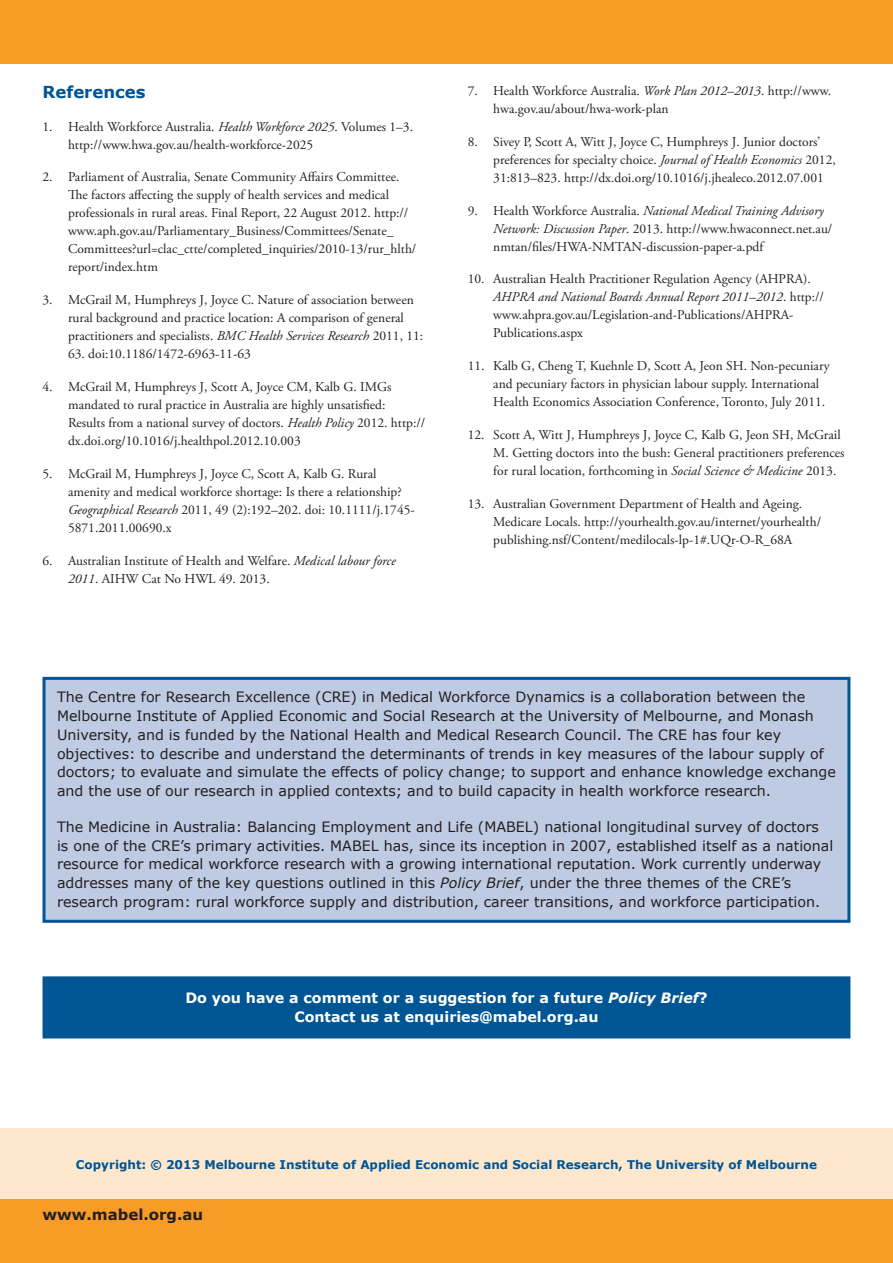
<style>
.page{position:relative;width:893px;height:1263px;background:#fff}
.page>*{position:absolute;margin:0;border:0;box-sizing:border-box;transform-origin:0 0}
.t1{font:700 16.5px "Verdana";color:#005595}
.t2{font:700 15px "Verdana";color:#231f20}
.t3{font:14.25px/18.8px "Verdana";color:#231f20}
.t4{font:700 14.25px/18.8px "Verdana";color:#fff;text-align:center}
.t5{font:13.5px/18px "Adobe Garamond Pro";color:#231f20}
.t6{font:700 12px "Verdana";color:#005595}
.s1{font-style:italic}
</style>
<div class="page">
<div style="left:0;top:1128px;width:893px;height:73px;background:#fee8cd"></div>
<div style="left:0;top:0;width:893px;height:64px;background:#f89c27"></div>
<div style="left:0;top:1199px;width:893px;height:64px;background:#f89c27"></div>
<div style="left:44px;top:978px;width:805px;height:59px;background:#005595"></div>
<div style="left:43px;top:976px;width:807px;height:62px;border:3px solid #005595"></div>
<div style="left:44px;top:678px;width:805px;height:243px;background:#bfcbe3"></div>
<div style="left:43px;top:677px;width:807px;height:246px;border:3px solid #005595"></div>
<p class="t1" style="left:43px;top:80px;width:105px">References</p>
<p class="t5" style="left:68px;top:118px;width:347px;text-indent:-26px">1. Health Workforce Australia. <span class="s1">Health Workforce 2025</span>. Volumes 1–3. http://www.hwa.gov.au/health-workforce-2025</p>
<p class="t5" style="left:68px;top:169px;width:350px;text-indent:-26px">2. Parliament of Australia, Senate Community Affairs Committee.<br>The factors affecting the supply of health services and medical professionals in rural areas. Final Report, 22 August 2012. http:// www.aph.gov.au/Parliamentary_Business/Committees/Senate_ Committees?url=clac_ctte/completed_inquiries/2010-13/rur_hlth/ report/index.htm</p>
<p class="t5" style="left:68px;top:291px;width:357px;text-indent:-26px">3. McGrail M, Humphreys J, Joyce C. Nature of association between rural background and practice location: A comparison of general practitioners and specialists. <span class="s1">BMC Health Services Research</span> 2011, 11:</p>
<p class="t5" style="left:68px;top:345px;width:184px">63. doi:10.1186/1472-6963-11-63</p>
<p class="t5" style="left:68px;top:378px;width:359px;text-indent:-26px">4. McGrail M, Humphreys J, Scott A, Joyce CM, Kalb G. IMGs mandated to rural practice in Australia are highly unsatisfied:<br>Results from a national survey of doctors. <span class="s1">Health Policy</span> 2012. http:// dx.doi.org/10.1016/j.healthpol.2012.10.003</p>
<p class="t5" style="left:68px;top:465px;width:348px;text-indent:-26px">5. McGrail M, Humphreys J, Joyce C, Scott A, Kalb G. Rural amenity and medical workforce shortage: Is there a relationship?<br><span class="s1">Geographical Research</span> 2011, 49 (2):192–202. doi: 10.1111/j.1745- 5871.2011.00690.x</p>
<p class="t5" style="left:68px;top:552px;width:329px;text-indent:-26px">6. Australian Institute of Health and Welfare. <span class="s1">Medical labour force<br>2011</span>. AIHW Cat No HWL 49. 2013.</p>
<p class="t5" style="left:493px;top:82px;width:339px;text-indent:-26px">7. Health Workforce Australia. <span class="s1">Work Plan 2012–2013</span>. http://www. hwa.gov.au/about/hwa-work-plan</p>
<p class="t5" style="left:493px;top:133px;width:344px;text-indent:-26px">8. Sivey P, Scott A, Witt J, Joyce C, Humphreys J. Junior doctors’ preferences for specialty choice. <span class="s1">Journal of Health Economics</span> 2012,<br>31:813–823. http://dx.doi.org/10.1016/j.jhealeco.2012.07.001</p>
<p class="t5" style="left:493px;top:202px;width:341px;text-indent:-26px">9. Health Workforce Australia. <span class="s1">National Medical Training Advisory<br>Network: Discussion Paper</span>. 2013. http://www.hwaconnect.net.au/ nmtan/files/HWA-NMTAN-discussion-paper-a.pdf</p>
<p class="t5" style="left:493px;top:271px;width:332px;text-indent:-26px">10. Australian Health Practitioner Regulation Agency (AHPRA).<br><span class="s1">AHPRA and National Boards Annual Report 2011–2012</span>. http:// www.ahpra.gov.au/Legislation-and-Publications/AHPRA-Publications.aspx</p>
<p class="t5" style="left:493px;top:358px;width:338px;text-indent:-26px">11. Kalb G, Cheng T, Kuehnle D, Scott A, Jeon SH. Non-pecuniary and pecuniary factors in physician labour supply. International<br>Health Economics Association Conference, Toronto, July 2011.</p>
<p class="t5" style="left:493px;top:426px;width:353px;text-indent:-26px">12. Scott A, Witt J, Humphreys J, Joyce C, Kalb G, Jeon SH, McGrail<br>M. Getting doctors into the bush: General practitioners preferences for rural location, forthcoming in <span class="s1">Social Science &amp; Medicine</span> 2013.</p>
<p class="t5" style="left:493px;top:495px;width:329px;text-indent:-26px">13. Australian Government Department of Health and Ageing.<br>Medicare Locals. http://yourhealth.gov.au/internet/yourhealth/ publishing.nsf/Content/medilocals-lp-1#.UQr-O-R_68A</p>
<p class="t3" style="left:57px;top:687px;width:780px">The Centre for Research Excellence (CRE) in Medical Workforce Dynamics is a collaboration between the Melbourne Institute of Applied Economic and Social Research at the University of Melbourne, and Monash University, and is funded by the National Health and Medical Research Council. The CRE has four key objectives: to describe and understand the determinants of trends in key measures of the labour supply of doctors; to evaluate and simulate the effects of policy change; to support and enhance knowledge exchange and the use of our research in applied contexts; and to build capacity in health workforce research.</p>
<p class="t3" style="left:57px;top:817px;width:778px">The Medicine in Australia: Balancing Employment and Life (MABEL) national longitudinal survey of doctors is one of the CRE’s primary activities. MABEL has, since its inception in 2007, established itself as a national resource for medical workforce research with a growing international reputation. Work currently underway addresses many of the key questions outlined in this <span class="s1">Policy Brief</span>, under the three themes of the CRE’s research program: rural workforce supply and distribution, career transitions, and workforce participation.</p>
<p class="t4" style="left:185px;top:988px;width:524px">Do you have a comment or a suggestion for a future <span class="s1">Policy Brief</span>?<br>Contact us at enquiries@mabel.org.au</p>
<p class="t6" style="left:76px;top:1156px;width:743px">Copyright: © 2013 Melbourne Institute of Applied Economic and Social Research, The University of Melbourne</p>
<p class="t2" style="left:43px;top:1204px;width:162px">www.mabel.org.au</p>
</div>
